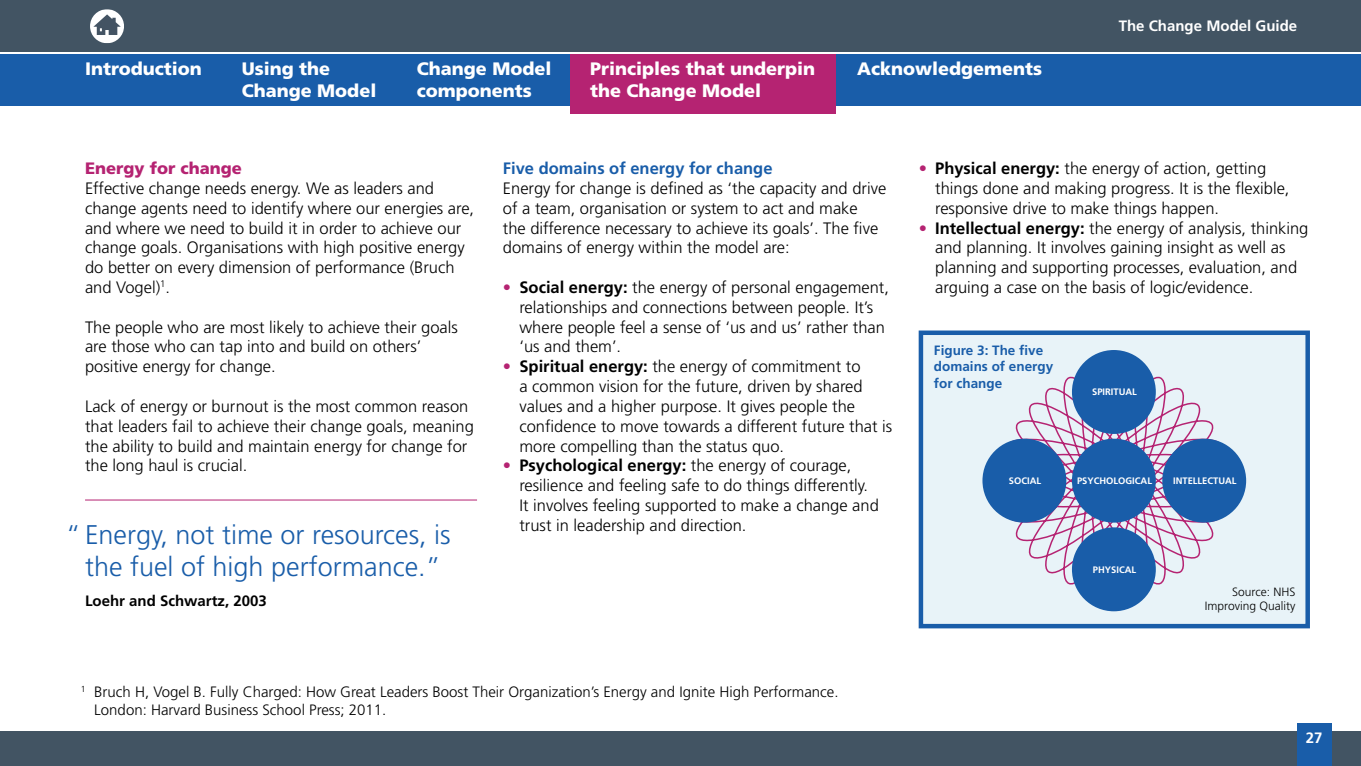
<style>
.page{position:relative;width:1361px;height:766px;background:#fff}
.page>*{position:absolute;margin:0;border:0;box-sizing:border-box;transform-origin:0 0}
.t1{font:300 27px/32.4px "Frutiger LT Std";color:#195da9;text-align:center}
.t2{font:900 18px "Frutiger LT Std";color:#fff}
.t3{font:300 16.5px/19.8px "Frutiger LT Std";color:#000}
.t4{font:700 16.5px "Frutiger LT Std";color:#195da9}
.t5{font:900 16.5px "Frutiger LT Std";color:#b52372}
.t6{font:300 15px/18px "Frutiger";color:#000}
.t7{font:700 15px "Frutiger LT Std";color:#fff}
.t8{font:700 15px "Frutiger LT Std";color:#000}
.t9{font:700 13.5px "Frutiger LT Std";color:#195da9}
.t10{font:300 12px "Frutiger LT Std";color:#000}
.t11{font:700 9.3px "Frutiger LT Std";color:#fff}
.s1{color:#b52372}
.s2{font-weight:700}
</style>
<div class="page">
<div style="left:918px;top:330px;width:392px;height:298px;background:#e8f3f8;border:4px solid #195da9"></div>
<div style="left:0;top:0;width:1361px;height:51px;background:#425463"></div>
<svg style="left:90px;top:9px;width:34px;height:34px"></svg>
<div style="left:0;top:54px;width:1361px;height:51px;background:#195da9"></div>
<div style="left:0;top:731px;width:1361px;height:34px;background:#425463"></div>
<div style="left:1297px;top:723px;width:34px;height:42px;background:#195da9"></div>
<hr style="left:85px;top:499px;width:392px;height:1px;background:#b52372">
<svg style="left:1000px;top:366px;width:229px;height:229px"></svg>
<div style="left:1072px;top:438px;width:84px;height:84px;background:#195da9;border-radius:50%"></div>
<div style="left:1072px;top:350px;width:84px;height:84px;background:#195da9;border-radius:50%"></div>
<div style="left:1072px;top:527px;width:84px;height:84px;background:#195da9;border-radius:50%"></div>
<div style="left:1162px;top:438px;width:84px;height:84px;background:#195da9;border-radius:50%"></div>
<div style="left:982px;top:438px;width:84px;height:84px;background:#195da9;border-radius:50%"></div>
<div style="left:570px;top:54px;width:266px;height:60px;background:#b52372"></div>
<p class="t2" style="left:85px;top:58px;width:118px">Introduction</p>
<p class="t2" style="left:242px;top:58px;width:90px">Using the</p>
<p class="t2" style="left:242px;top:80px;width:136px">Change Model</p>
<p class="t2" style="left:417px;top:58px;width:136px">Change Model</p>
<p class="t2" style="left:417px;top:80px;width:117px">components</p>
<p class="t2" style="left:590px;top:58px;width:227px">Principles that underpin</p>
<p class="t2" style="left:590px;top:80px;width:173px">the Change Model</p>
<p class="t2" style="left:857px;top:58px;width:187px">Acknowledgements</p>
<p class="t7" style="left:1118px;top:17px;width:180px">The Change Model Guide</p>
<p class="t5" style="left:85px;top:158px;width:158px">Energy for change</p>
<p class="t3" style="left:85px;top:178px;width:391px">Effective change needs energy. We as leaders and change agents need to identify where our energies are, and where we need to build it in order to achieve our change goals. Organisations with high positive energy do better on every dimension of performance (Bruch and Vogel)<sup>1</sup>.</p>
<p class="t3" style="left:85px;top:317px;width:374px">The people who are most likely to achieve their goals are those who can tap into and build on others’ positive energy for change.</p>
<p class="t3" style="left:85px;top:396px;width:390px">Lack of energy or burnout is the most common reason that leaders fail to achieve their change goals, meaning the ability to build and maintain energy for change for the long haul is crucial.</p>
<p class="t1" style="left:66px;top:518px;width:386px">“Energy, not time or resources, is the fuel of high performance.”</p>
<p class="t8" style="left:85px;top:592px;width:183px">Loehr and Schwartz, 2003</p>
<p class="t4" style="left:503px;top:159px;width:271px">Five domains of energy for change</p>
<p class="t3" style="left:503px;top:178px;width:385px">Energy for change is defined as ‘the capacity and drive of a team, organisation or system to act and make<br>the difference necessary to achieve its goals’. The five domains of energy within the model are:</p>
<p class="t3" style="left:519px;top:277px;width:371px;text-indent:-16px"><span class="s1">•</span> <span class="s2">Social energy:</span> the energy of personal engagement, relationships and connections between people. It’s where people feel a sense of ‘us and us’ rather than ‘us and them’.</p>
<p class="t3" style="left:519px;top:357px;width:374px;text-indent:-16px"><span class="s1">•</span> <span class="s2">Spiritual energy:</span> the energy of commitment to<br>a common vision for the future, driven by shared values and a higher purpose. It gives people the confidence to move towards a different future that is more compelling than the status quo.</p>
<p class="t3" style="left:519px;top:456px;width:361px;text-indent:-16px"><span class="s1">•</span> <span class="s2">Psychological energy:</span> the energy of courage, resilience and feeling safe to do things differently.<br>It involves feeling supported to make a change and trust in leadership and direction.</p>
<p class="t3" style="left:935px;top:159px;width:356px;text-indent:-16px"><span class="s1">•</span> <span class="s2">Physical energy:</span> the energy of action, getting things done and making progress. It is the flexible, responsive drive to make things happen.</p>
<p class="t3" style="left:935px;top:218px;width:375px;text-indent:-16px"><span class="s1">•</span> <span class="s2">Intellectual energy:</span> the energy of analysis, thinking and planning. It involves gaining insight as well as planning and supporting processes, evaluation, and arguing a case on the basis of logic/evidence.</p>
<p class="t9" style="left:934px;top:342px;width:111px">Figure 3: The five</p>
<p class="t9" style="left:934px;top:358px;width:121px">domains of energy</p>
<p class="t9" style="left:934px;top:375px;width:70px">for change</p>
<p class="t11" style="left:1092px;top:386px;width:46px">SPIRITUAL</p>
<p class="t11" style="left:1009px;top:475px;width:34px">SOCIAL</p>
<p class="t11" style="left:1173px;top:475px;width:65px">INTELLECTUAL</p>
<p class="t11" style="left:1077px;top:475px;width:76px">PSYCHOLOGICAL</p>
<p class="t11" style="left:1093px;top:564px;width:45px">PHYSICAL</p>
<p class="t10" style="left:1232px;top:584px;width:65px">Source: NHS</p>
<p class="t10" style="left:1205px;top:599px;width:92px">Improving Quality</p>
<p class="t6" style="left:94px;top:683px;width:746px;text-indent:-14px"><sup>1</sup> Bruch H, Vogel B. Fully Charged: How Great Leaders Boost Their Organization’s Energy and Ignite High Performance.<br>London: Harvard Business School Press; 2011.</p>
<p class="t7" style="left:1306px;top:729px;width:18px">27</p>
</div>
